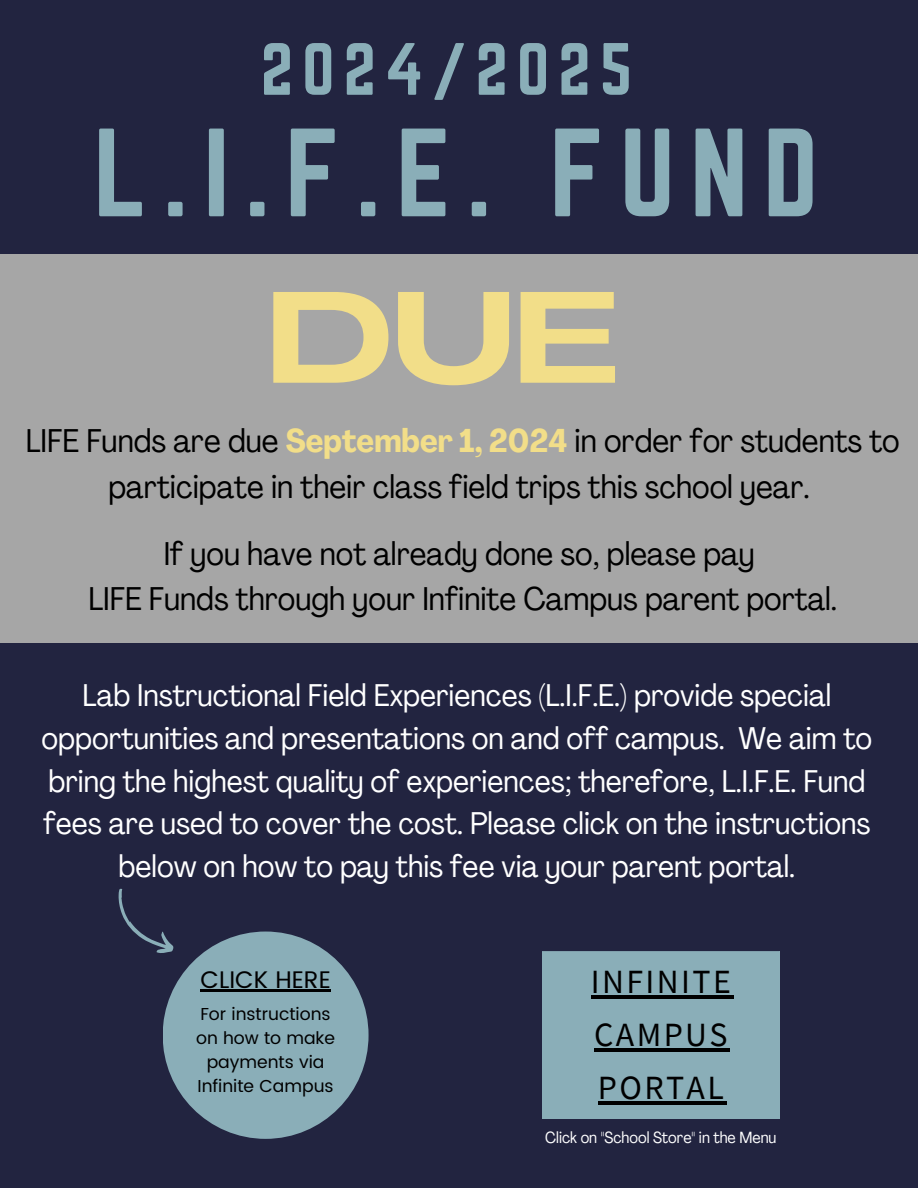
<style>
.page{position:relative;width:918px;height:1188px;background:#fff}
.page>*{position:absolute;margin:0;border:0;box-sizing:border-box;transform-origin:0 0}
.t1{font:700 127.5px "Agrandir Grand";color:#f2de89}
.t2{font:109.65px "Norwester";color:#8aaeb8}
.t3{font:64.65px "Norwester";letter-spacing:.14em;color:#8aaeb8}
.t4{font:33.9px/52.8px "Source Sans Pro";letter-spacing:.07em;color:#000;text-align:justify}
.t5{font:condensed 32.4px/45.2px "Agrandir";color:#000;text-align:center}
.t6{font:condensed 30.9px/42.8px "Agrandir";color:#fff;text-align:center}
.t7{font:24px "Poppins";color:#000}
.t8{font:17.25px/24px "Poppins";color:#000;text-align:center}
.t9{font:condensed 15.9px "Agrandir";color:#fff}
.s1{font-weight:700;color:#f2de89}
</style>
<div class="page">
<div style="left:0;top:0;width:918px;height:261px;background:#222440"></div>
<div style="left:0;top:255px;width:918px;height:392px;background:#a6a6a6"></div>
<div style="left:0;top:643px;width:918px;height:545px;background:#222440"></div>
<div style="left:163px;top:932px;width:206px;height:207px;background:#8aaeb8;border-radius:50%"></div>
<hr style="left:200px;top:989px;width:131px;height:2px;background:#000">
<svg style="left:118px;top:888px;width:56px;height:65px"></svg>
<div style="left:543px;top:951px;width:236px;height:168px;background:#8aaeb8"></div>
<hr style="left:591px;top:995px;width:142px;height:4px;background:#000">
<hr style="left:594px;top:1048px;width:136px;height:4px;background:#000">
<hr style="left:598px;top:1101px;width:128px;height:3px;background:#000">
<h5 class="t3" style="left:261px;top:30px;width:373px">2024/2025</h5>
<h5 class="t2" style="left:94px;top:107px;width:726px">L.I.F.E. FUND</h5>
<h2 class="t1" style="left:267px;top:287px;width:352px">DUE</h2>
<p class="t5" style="left:26px;top:422px;width:875px">LIFE Funds are due <span class="s1">September 1, 2024</span> in order for students to participate in their class field trips this school year.</p>
<p class="t5" style="left:88px;top:534px;width:750px">If you have not already done so, please pay<br>LIFE Funds through your Infinite Campus parent portal.</p>
<h1 class="t6" style="left:42px;top:677px;width:832px">Lab Instructional Field Experiences (L.I.F.E.) provide special opportunities and presentations on and off campus. We aim to bring the highest quality of experiences; therefore, L.I.F.E. Fund fees are used to cover the cost. Please click on the instructions below on how to pay this fee via your parent portal.</h1>
<h4 class="t7" style="left:200px;top:966px;width:132px">CLICK HERE</h4>
<h4 class="t8" style="left:196px;top:1002px;width:141px">For instructions on how to make payments via<br>Infinite Campus</h4>
<h4 class="t4" style="left:591px;top:955px;width:141px">INFINITE CAMPUS PORTAL</h4>
<p class="t9" style="left:545px;top:1131px;width:233px">Click on "School Store" in the Menu</p>
</div>
